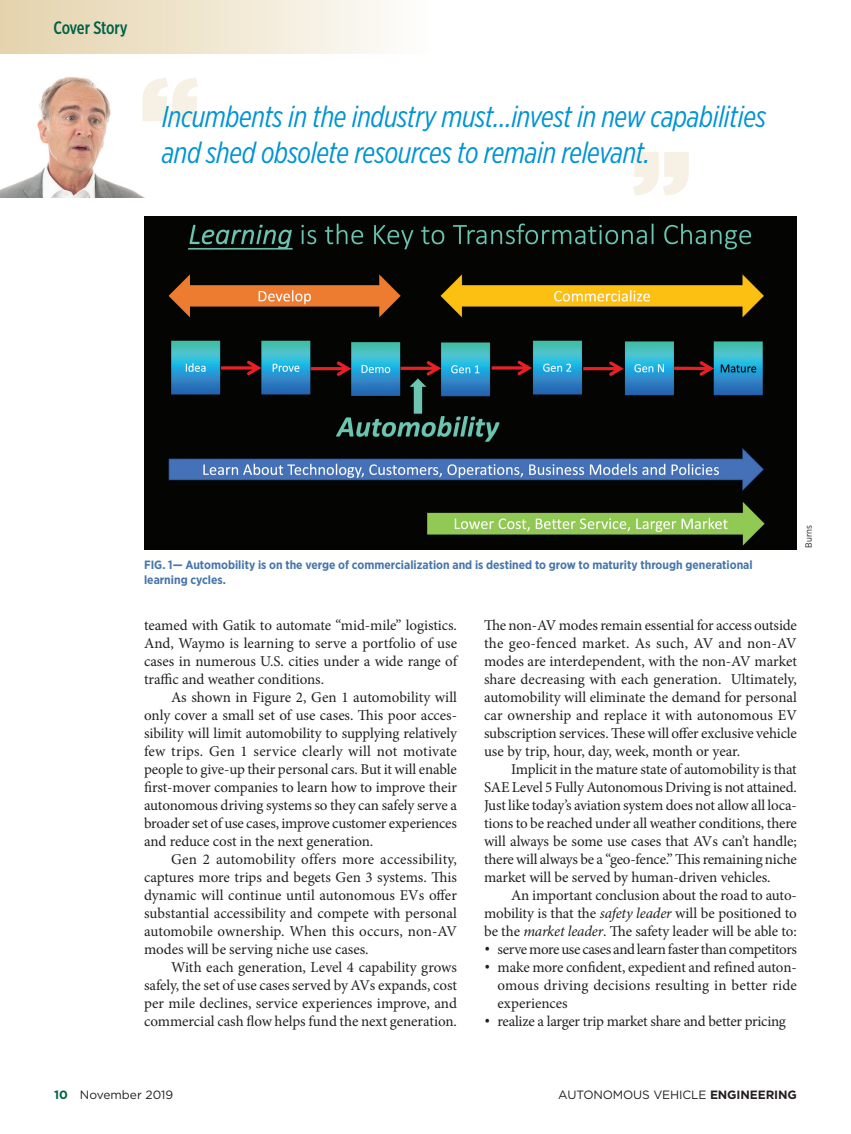
<style>
.page{position:relative;width:851px;height:1134px;background:#fff}
.page>*{position:absolute;margin:0;border:0;box-sizing:border-box;transform-origin:0 0}
.t1{font:900 108px "Gotham";color:#f6f1e4}
.t2{font:italic 30px/36px "Gotham X Narrow";letter-spacing:-.01em;color:#0094d3}
.t3{font:500 18px "Gotham X Narrow";letter-spacing:-.01em;color:#006245}
.t4{font:15px/18px "Minion Pro";letter-spacing:-.005em;color:#231f20;text-align:justify}
.t5{font:15px "Minion Pro";letter-spacing:-.025em;color:#231f20}
.t6{font:700 12px/15px "Gotham Narrow";color:#4776ab}
.t7{font:12px "Gotham";letter-spacing:-.01em;color:#231f20}
.t8{font:9px "Gotham Narrow";letter-spacing:.025em;color:#231f20}
.s1{font-style:italic}
.s2{font-family:"Gotham Narrow"}
.s3{font-weight:700;color:#006245}
.s4{font-weight:700}
</style>
<div class="page">
<img style="left:0;top:76px;width:145px;height:122px">
<div style="left:0;top:0;width:432px;height:54px;background:linear-gradient(to right,#e4d2ab,#fefefb)"></div>
<img style="left:144px;top:217px;width:652px;height:332px">
<p class="t3" style="left:53px;top:17px;width:76px">Cover Story</p>
<h1 class="t1" style="left:140px;top:38px;width:61px">“</h1>
<h2 class="t2" style="left:162px;top:98px;width:606px">Incumbents in the industry must…invest in new capabilities and shed obsolete resources to remain relevant.</h2>
<h1 class="t1" style="left:631px;top:112px;width:61px">”</h1>
<p class="t6" style="left:144px;top:557px;width:610px">FIG. 1— Automobility is on the verge of commercialization and is destined to grow to maturity through generational learning cycles.</p>
<p class="t8" style="left:802px;top:548px;width:25px;rotate:-90deg">Burns</p>
<p class="t4" style="left:144px;top:616px;width:314px">teamed with Gatik to automate “mid-mile” logistics.<br>And, Waymo is learning to serve a portfolio of use cases in numerous U.S. cities under a wide range of traffic and weather conditions.</p>
<p class="t4" style="left:144px;top:688px;width:314px;text-indent:27px">As shown in Figure 2, Gen 1 automobility will only cover a small set of use cases. This poor acces&shy;sibility will limit automobility to supplying relatively few trips. Gen 1 service clearly will not motivate people to give-up their personal cars. But it will enable first-mover companies to learn how to improve their autonomous driving systems so they can safely serve a broader set of use cases, improve customer experiences and reduce cost in the next generation.</p>
<p class="t4" style="left:144px;top:850px;width:314px;text-indent:27px">Gen 2 automobility offers more accessibility, captures more trips and begets Gen 3 systems. This dynamic will continue until autonomous EVs offer substantial accessibility and compete with personal automobile ownership. When this occurs, non-AV modes will be serving niche use cases.</p>
<p class="t4" style="left:144px;top:958px;width:314px;text-indent:27px">With each generation, Level 4 capability grows safely, the set of use cases served by AVs expands, cost per mile declines, service experiences improve, and commercial cash flow helps fund the next generation.</p>
<p class="t4" style="left:484px;top:616px;width:314px">The non-AV modes remain essential for access outside the geo-fenced market. As such, AV and non-AV modes are interdependent, with the non-AV market share decreasing with each generation. Ultimately, automobility will eliminate the demand for personal car ownership and replace it with autonomous EV subscription services. These will offer exclusive vehicle use by trip, hour, day, week, month or year.</p>
<p class="t4" style="left:484px;top:760px;width:314px;text-indent:27px">Implicit in the mature state of automobility is that SAE Level 5 Fully Autonomous Driving is not attained.<br>Just like today’s aviation system does not allow all loca&shy;tions to be reached under all weather conditions, there will always be some use cases that AVs can’t handle; there will always be a “geo-fence.” This remaining niche market will be served by human-driven vehicles.</p>
<p class="t4" style="left:484px;top:886px;width:314px;text-indent:27px">An important conclusion about the road to auto&shy;mobility is that the <span class="s1">safety leader</span> will be positioned to be the <span class="s1">market leader</span>. The safety leader will be able to:</p>
<p class="t5" style="left:484px;top:939px;width:314px"><span class="s2">•</span> serve more use cases and learn faster than competitors</p>
<p class="t4" style="left:497px;top:958px;width:301px;text-indent:-14px"><span class="s2">•</span> make more confident, expedient and refined auton&shy;omous driving decisions resulting in better ride experiences</p>
<p class="t5" style="left:484px;top:1011px;width:303px"><span class="s2">•</span> realize a larger trip market share and better pricing</p>
<p class="t7" style="left:54px;top:1087px;width:121px"><span class="s3">10</span> November 2019</p>
<p class="t7" style="left:558px;top:1087px;width:240px">AUTONOMOUS VEHICLE <span class="s4">ENGINEERING</span></p>
</div>
